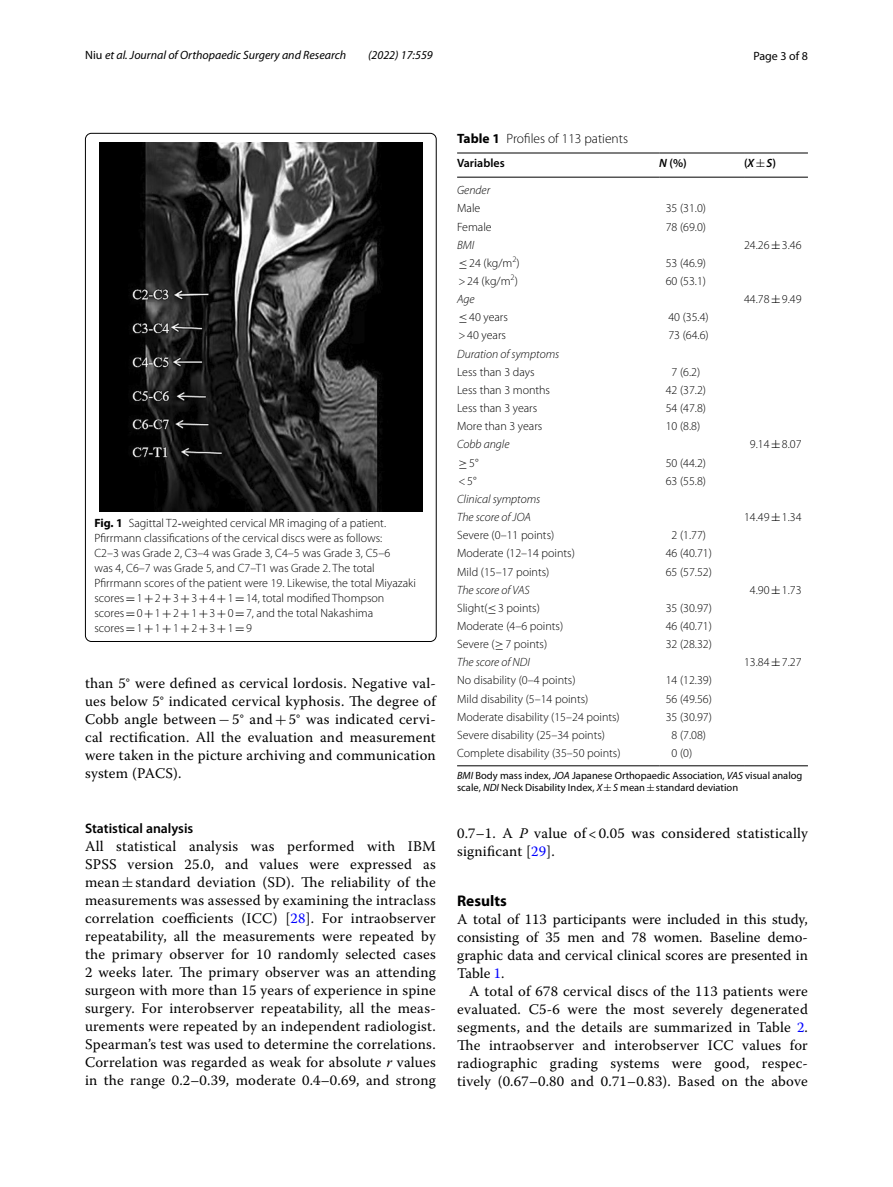
<style>
.page{position:relative;width:893px;height:1187px;background:#fff}
.page>*{position:absolute;margin:0;border:0;box-sizing:border-box;transform-origin:0 0}
.t1{font:700 15.45px "Myriad Pro";color:#000}
.t2{font:14.7px/18px "Warnock Pro";letter-spacing:.015em;color:#000;text-align:justify}
.t3{font:600 13.8px "Myriad Pro";color:#000}
.t4{font:300 13.5px "Myriad Pro";color:#000}
.t5{font:300 12px/15px "Myriad Pro";color:#000}
.t6{font:italic 300 12px/18.1px "Myriad Pro";color:#000}
.t7{font:italic 12px "Myriad Pro";color:#000}
.t8{font:600 12px "Myriad Pro";color:#000}
.t9{font:12px "Myriad Pro";color:#000}
.t10{font:10.5px/12.8px "Myriad Pro";color:#000}
.s1{font-style:normal}
.s2{font-weight:700}
.s3{font-family:"STIX Math";font-weight:400}
.s4{font-family:"MTSY";font-weight:400}
.s5{font-family:"MTSY"}
.s6{color:#00f}
.s7{font-style:italic}
</style>
<div class="page">
<img style="left:99px;top:142px;width:323px;height:370px">
<hr style="left:457px;top:153px;width:202px;height:1px;background:#000">
<hr style="left:457px;top:177px;width:202px;height:1px;background:#000">
<hr style="left:659px;top:153px;width:85px;height:1px;background:#000">
<hr style="left:659px;top:177px;width:85px;height:1px;background:#000">
<hr style="left:744px;top:153px;width:64px;height:1px;background:#000">
<hr style="left:744px;top:177px;width:64px;height:1px;background:#000">
<hr style="left:457px;top:765px;width:202px;height:1px;background:#000">
<hr style="left:659px;top:765px;width:85px;height:1px;background:#000">
<hr style="left:744px;top:765px;width:64px;height:1px;background:#000">
<p class="t7" style="left:85px;top:48px;width:263px"><span class="s1">Niu</span> et al. Journal of Orthopaedic Surgery and Research</p>
<p class="t7" style="left:368px;top:48px;width:66px">(2022) 17:559</p>
<p class="t9" style="left:753px;top:48px;width:56px">Page 3 of 8</p>
<p class="t5" style="left:94px;top:515px;width:323px"><span class="s2">Fig. 1</span> Sagittal T2<span class="s3">‐</span>weighted cervical MR imaging of a patient.<br>Pfirrmann classifications of the cervical discs were as follows:<br>C2–3 was Grade 2, C3–4 was Grade 3, C4–5 was Grade 3, C5–6<br>was 4, C6–7 was Grade 5, and C7–T1 was Grade 2. The total Pfirrmann scores of the patient were 19. Likewise, the total Miyazaki scores<span class="s4">=</span>1<span class="s4">+</span>2<span class="s4">+</span>3<span class="s4">+</span>3<span class="s4">+</span>4<span class="s4">+</span>1<span class="s4">=</span>14, total modified Thompson scores<span class="s4">=</span>0<span class="s4">+</span>1<span class="s4">+</span>2<span class="s4">+</span>1<span class="s4">+</span>3<span class="s4">+</span>0<span class="s4">=</span>7, and the total Nakashima scores<span class="s4">=</span>1<span class="s4">+</span>1<span class="s4">+</span>1<span class="s4">+</span>2<span class="s4">+</span>3<span class="s4">+</span>1<span class="s4">=</span>9</p>
<p class="t2" style="left:85px;top:674px;width:352px">than 5° were defined as cervical lordosis. Negative val&shy;ues below 5° indicated cervical kyphosis. The degree of Cobb angle between<span class="s5">−</span>5° and<span class="s5">+</span>5° was indicated cervi&shy;cal rectification. All the evaluation and measurement were taken in the picture archiving and communication system (PACS).</p>
<p class="t3" style="left:85px;top:819px;width:110px">Statistical analysis</p>
<p class="t2" style="left:85px;top:836px;width:352px">All statistical analysis was performed with IBM SPSS version 25.0, and values were expressed as mean<span class="s5">±</span>standard deviation (SD). The reliability of the measurements was assessed by examining the intraclass correlation coefficients (ICC) [<span class="s6">28</span>]. For intraobserver repeatability, all the measurements were repeated by the primary observer for 10 randomly selected cases 2 weeks later. The primary observer was an attending surgeon with more than 15 years of experience in spine surgery. For interobserver repeatability, all the meas&shy;urements were repeated by an independent radiologist.<br>Spearman’s test was used to determine the correlations.<br>Correlation was regarded as weak for absolute <span class="s7">r</span> values in the range 0.2–0.39, moderate 0.4–0.69, and strong</p>
<p class="t4" style="left:457px;top:131px;width:172px"><span class="s2">Table 1</span> Profiles of 113 patients</p>
<p class="t8" style="left:457px;top:156px;width:49px">Variables</p>
<p class="t8" style="left:659px;top:156px;width:29px"><span class="s7">N</span> (%)</p>
<p class="t8" style="left:744px;top:156px;width:34px">(<span class="s7">X</span><span class="s4">±</span><span class="s7">S</span>)</p>
<p class="t6" style="left:457px;top:181px;width:34px">Gender</p>
<p class="t5" style="left:457px;top:201px;width:25px">Male</p>
<p class="t5" style="left:666px;top:201px;width:42px">35 (31.0)</p>
<p class="t5" style="left:457px;top:219px;width:36px">Female</p>
<p class="t5" style="left:666px;top:219px;width:42px">78 (69.0)</p>
<p class="t6" style="left:457px;top:236px;width:19px">BMI</p>
<p class="t5" style="left:744px;top:237px;width:59px">24.26<span class="s4">±</span>3.46</p>
<p class="t5" style="left:459px;top:255px;width:63px"><span class="s4">≤</span>24 (kg/m<sup>2</sup>)</p>
<p class="t5" style="left:666px;top:255px;width:42px">53 (46.9)</p>
<p class="t5" style="left:459px;top:274px;width:61px">&gt;24 (kg/m<sup>2</sup>)</p>
<p class="t5" style="left:666px;top:274px;width:42px">60 (53.1)</p>
<p class="t6" style="left:457px;top:290px;width:19px">Age</p>
<p class="t5" style="left:744px;top:292px;width:59px">44.78<span class="s4">±</span>9.49</p>
<p class="t5" style="left:459px;top:310px;width:51px"><span class="s4">≤</span>40 years</p>
<p class="t5" style="left:668px;top:310px;width:42px">40 (35.4)</p>
<p class="t5" style="left:459px;top:328px;width:49px">&gt;40 years</p>
<p class="t5" style="left:668px;top:328px;width:42px">73 (64.6)</p>
<p class="t6" style="left:457px;top:345px;width:104px">Duration of symptoms</p>
<p class="t5" style="left:457px;top:364px;width:79px">Less than 3 days</p>
<p class="t5" style="left:672px;top:364px;width:30px">7 (6.2)</p>
<p class="t5" style="left:457px;top:382px;width:94px">Less than 3 months</p>
<p class="t5" style="left:666px;top:382px;width:42px">42 (37.2)</p>
<p class="t5" style="left:457px;top:401px;width:82px">Less than 3 years</p>
<p class="t5" style="left:666px;top:401px;width:42px">54 (47.8)</p>
<p class="t5" style="left:457px;top:419px;width:87px">More than 3 years</p>
<p class="t5" style="left:666px;top:419px;width:36px">10 (8.8)</p>
<p class="t6" style="left:457px;top:435px;width:54px">Cobb angle</p>
<p class="t5" style="left:750px;top:437px;width:53px">9.14<span class="s4">±</span>8.07</p>
<p class="t5" style="left:459px;top:455px;width:21px"><span class="s4">≥</span>5°</p>
<p class="t5" style="left:666px;top:455px;width:42px">50 (44.2)</p>
<p class="t5" style="left:459px;top:473px;width:20px">&lt;5°</p>
<p class="t5" style="left:666px;top:473px;width:42px">63 (55.8)</p>
<p class="t6" style="left:457px;top:490px;width:85px">Clinical symptoms<br>The score of JOA</p>
<p class="t5" style="left:744px;top:509px;width:59px">14.49<span class="s4">±</span>1.34</p>
<p class="t5" style="left:457px;top:528px;width:99px">Severe (0–11 points)</p>
<p class="t5" style="left:672px;top:528px;width:36px">2 (1.77)</p>
<p class="t5" style="left:457px;top:546px;width:119px">Moderate (12–14 points)</p>
<p class="t5" style="left:666px;top:546px;width:48px">46 (40.71)</p>
<p class="t5" style="left:457px;top:564px;width:94px">Mild (15–17 points)</p>
<p class="t5" style="left:666px;top:564px;width:48px">65 (57.52)</p>
<p class="t6" style="left:457px;top:581px;width:74px">The score of VAS</p>
<p class="t5" style="left:750px;top:582px;width:53px">4.90<span class="s4">±</span>1.73</p>
<p class="t5" style="left:457px;top:600px;width:84px">Slight(<span class="s4">≤</span>3 points)</p>
<p class="t5" style="left:666px;top:600px;width:48px">35 (30.97)</p>
<p class="t5" style="left:457px;top:618px;width:108px">Moderate (4–6 points)</p>
<p class="t5" style="left:666px;top:618px;width:48px">46 (40.71)</p>
<p class="t5" style="left:457px;top:636px;width:92px">Severe (<span class="s4">≥</span>7 points)</p>
<p class="t5" style="left:666px;top:636px;width:48px">32 (28.32)</p>
<p class="t6" style="left:457px;top:653px;width:74px">The score of NDI</p>
<p class="t5" style="left:744px;top:655px;width:59px">13.84<span class="s4">±</span>7.27</p>
<p class="t5" style="left:457px;top:673px;width:120px">No disability (0–4 points)</p>
<p class="t5" style="left:666px;top:673px;width:48px">14 (12.39)</p>
<p class="t5" style="left:457px;top:691px;width:133px">Mild disability (5–14 points)</p>
<p class="t5" style="left:666px;top:691px;width:48px">56 (49.56)</p>
<p class="t5" style="left:457px;top:709px;width:164px">Moderate disability (15–24 points)</p>
<p class="t5" style="left:666px;top:709px;width:48px">35 (30.97)</p>
<p class="t5" style="left:457px;top:727px;width:149px">Severe disability (25–34 points)</p>
<p class="t5" style="left:672px;top:727px;width:36px">8 (7.08)</p>
<p class="t5" style="left:457px;top:745px;width:165px">Complete disability (35–50 points)</p>
<p class="t5" style="left:672px;top:745px;width:22px">0 (0)</p>
<p class="t10" style="left:457px;top:768px;width:347px"><span class="s7">BMI</span> Body mass index, <span class="s7">JOA</span> Japanese Orthopaedic Association, <span class="s7">VAS</span> visual analog scale, <span class="s7">NDI</span> Neck Disability Index, <span class="s7">X</span><span class="s5">±</span><span class="s7">S</span> mean<span class="s5">±</span>standard deviation</p>
<p class="t2" style="left:457px;top:823px;width:352px">0.7–1. A <span class="s7">P</span> value of &lt; 0.05 was considered statistically significant [<span class="s6">29</span>].</p>
<p class="t1" style="left:457px;top:890px;width:51px">Results</p>
<p class="t2" style="left:457px;top:909px;width:352px">A total of 113 participants were included in this study, consisting of 35 men and 78 women. Baseline demo&shy;graphic data and cervical clinical scores are presented in Table <span class="s6">1</span>.</p>
<p class="t2" style="left:457px;top:981px;width:352px;text-indent:12px">A total of 678 cervical discs of the 113 patients were evaluated. C5-6 were the most severely degenerated segments, and the details are summarized in Table <span class="s6">2</span>.<br>The intraobserver and interobserver ICC values for radiographic grading systems were good, respec&shy;tively (0.67–0.80 and 0.71–0.83). Based on the above</p>
</div>
